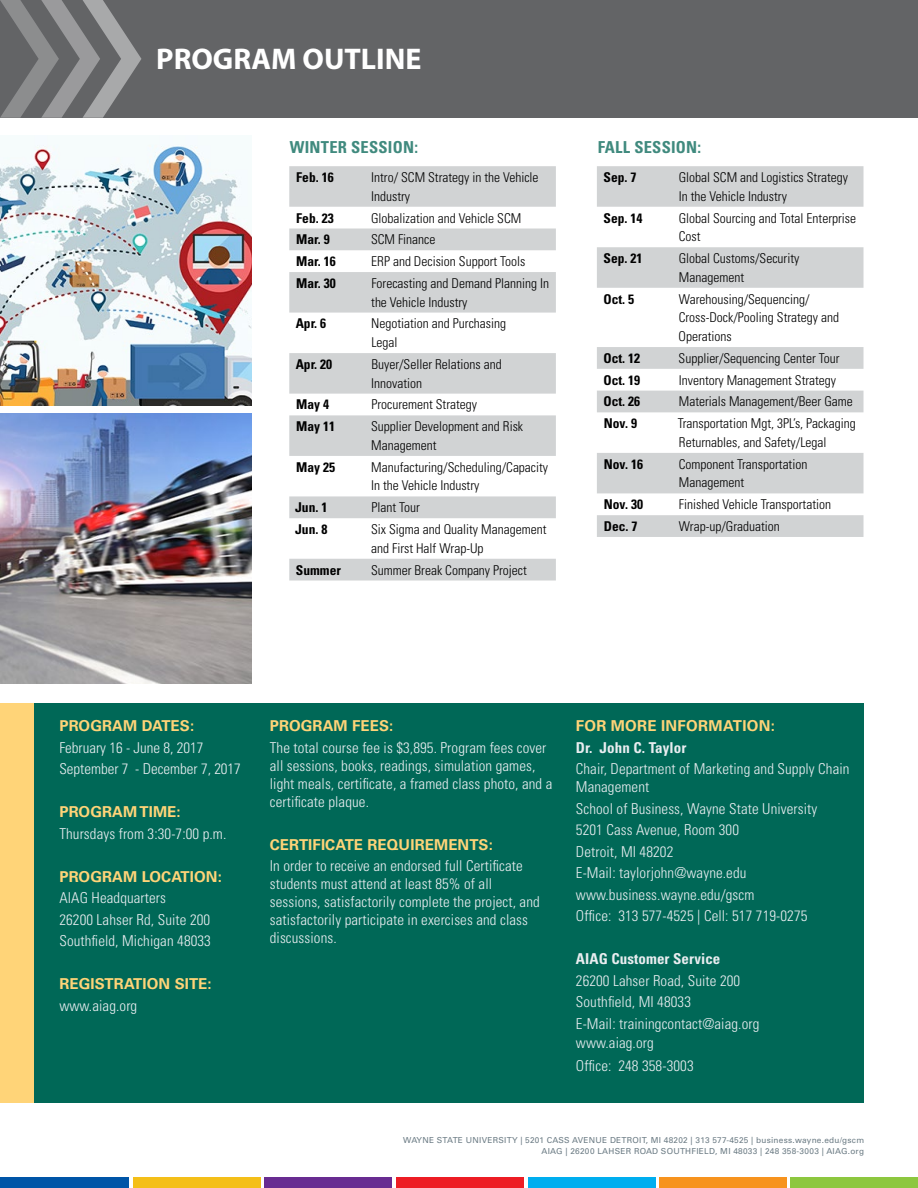
<style>
.page{position:relative;width:918px;height:1188px;background:#fff}
.page>*{position:absolute;margin:0;border:0;box-sizing:border-box;transform-origin:0 0}
.t1{font:700 30px "Myriad Pro";color:#fff}
.t2{font:700 condensed 16.5px "Univers LT Std";letter-spacing:.015em;color:#408a7e}
.t3{font:300 condensed 15px/21.5px "Univers LT Std";letter-spacing:.005em;color:#e9edf0}
.t4{font:700 15px "Univers LT Std";letter-spacing:.005em;color:#ffd478}
.t5{font:700 condensed 15px "Univers LT Std";letter-spacing:.005em;color:#e9edf0}
.t6{font:300 condensed 13.5px/18.8px "Univers LT Std";color:#000}
.t7{font:700 condensed 13.5px "Univers LT Std";color:#000}
.t8{font:8.25px/10.5px "Univers LT Std";letter-spacing:.03em;color:#6b7b84;text-align:right}
</style>
<div class="page">
<div style="left:0;top:1178px;width:129px;height:10px;background:#0055a7"></div>
<div style="left:133px;top:1178px;width:128px;height:10px;background:#f4bf18"></div>
<div style="left:264px;top:1178px;width:128px;height:10px;background:#682c91"></div>
<div style="left:396px;top:1178px;width:128px;height:10px;background:#ed1d24"></div>
<div style="left:528px;top:1178px;width:127px;height:10px;background:#00aeef"></div>
<div style="left:659px;top:1178px;width:128px;height:10px;background:#f7931e"></div>
<div style="left:791px;top:1178px;width:127px;height:10px;background:#8dc73f"></div>
<svg style="left:289px;top:166px;width:267px;height:415px;fill:#d1d3d4"></svg>
<svg style="left:597px;top:166px;width:267px;height:371px"></svg>
<img style="left:0;top:144px;width:251px;height:262px">
<div style="left:0;top:0;width:918px;height:118px;background:#636466"></div>
<svg style="left:0;top:0;width:141px;height:118px"></svg>
<div style="left:34px;top:703px;width:830px;height:400px;background:#006857"></div>
<img style="left:0;top:414px;width:251px;height:270px">
<div style="left:0;top:703px;width:33px;height:400px;background:#ffd478"></div>
<h1 class="t1" style="left:156px;top:39px;width:267px">PROGRAM OUTLINE</h1>
<p class="t2" style="left:290px;top:137px;width:130px">WINTER SESSION:</p>
<p class="t7" style="left:296px;top:169px;width:39px">Feb. 16</p>
<p class="t6" style="left:371px;top:168px;width:169px">Intro/ SCM Strategy in the Vehicle<br>Industry</p>
<p class="t7" style="left:296px;top:209px;width:39px">Feb. 23</p>
<p class="t6" style="left:371px;top:208px;width:152px">Globalization and Vehicle SCM</p>
<p class="t7" style="left:296px;top:231px;width:35px">Mar. 9</p>
<p class="t6" style="left:371px;top:230px;width:66px">SCM Finance</p>
<p class="t7" style="left:296px;top:253px;width:41px">Mar. 16</p>
<p class="t6" style="left:371px;top:252px;width:156px">ERP and Decision Support Tools</p>
<p class="t7" style="left:296px;top:275px;width:41px">Mar. 30</p>
<p class="t6" style="left:371px;top:274px;width:179px">Forecasting and Demand Planning In the Vehicle Industry</p>
<p class="t7" style="left:296px;top:315px;width:32px">Apr. 6</p>
<p class="t6" style="left:371px;top:314px;width:136px">Negotiation and Purchasing<br>Legal</p>
<p class="t7" style="left:296px;top:356px;width:38px">Apr. 20</p>
<p class="t6" style="left:371px;top:355px;width:132px">Buyer/Seller Relations and<br>Innovation</p>
<p class="t7" style="left:296px;top:396px;width:34px">May 4</p>
<p class="t6" style="left:371px;top:395px;width:107px">Procurement Strategy</p>
<p class="t7" style="left:296px;top:418px;width:40px">May 11</p>
<p class="t6" style="left:371px;top:417px;width:154px">Supplier Development and Risk<br>Management</p>
<p class="t7" style="left:296px;top:459px;width:40px">May 25</p>
<p class="t6" style="left:371px;top:458px;width:179px">Manufacturing/Scheduling/Capacity<br>In the Vehicle Industry</p>
<p class="t7" style="left:295px;top:499px;width:34px">Jun. 1</p>
<p class="t6" style="left:371px;top:498px;width:50px">Plant Tour</p>
<p class="t7" style="left:295px;top:521px;width:34px">Jun. 8</p>
<p class="t6" style="left:371px;top:520px;width:177px">Six Sigma and Quality Management and First Half Wrap-Up</p>
<p class="t7" style="left:296px;top:561px;width:46px">Summer</p>
<p class="t6" style="left:371px;top:560px;width:157px">Summer Break Company Project</p>
<p class="t2" style="left:598px;top:137px;width:105px">FALL SESSION:</p>
<p class="t7" style="left:604px;top:169px;width:34px">Sep. 7</p>
<p class="t6" style="left:679px;top:168px;width:171px">Global SCM and Logistics Strategy<br>In the Vehicle Industry</p>
<p class="t7" style="left:604px;top:209px;width:40px">Sep. 14</p>
<p class="t6" style="left:679px;top:208px;width:179px">Global Sourcing and Total Enterprise<br>Cost</p>
<p class="t7" style="left:604px;top:250px;width:40px">Sep. 21</p>
<p class="t6" style="left:679px;top:249px;width:122px">Global Customs/Security<br>Management</p>
<p class="t7" style="left:603px;top:290px;width:32px">Oct. 5</p>
<p class="t6" style="left:679px;top:289px;width:162px">Warehousing/Sequencing/<br>Cross-Dock/Pooling Strategy and<br>Operations</p>
<p class="t7" style="left:604px;top:350px;width:38px">Oct. 12</p>
<p class="t6" style="left:679px;top:349px;width:162px">Supplier/Sequencing Center Tour</p>
<p class="t7" style="left:604px;top:372px;width:38px">Oct. 19</p>
<p class="t6" style="left:679px;top:370px;width:159px">Inventory Management Strategy</p>
<p class="t7" style="left:604px;top:393px;width:38px">Oct. 26</p>
<p class="t6" style="left:679px;top:392px;width:175px">Materials Management/Beer Game</p>
<p class="t7" style="left:604px;top:415px;width:35px">Nov. 9</p>
<p class="t6" style="left:678px;top:414px;width:179px">Transportation Mgt, 3PL’s, Packaging<br>Returnables, and Safety/Legal</p>
<p class="t7" style="left:604px;top:456px;width:41px">Nov. 16</p>
<p class="t6" style="left:679px;top:455px;width:130px">Component Transportation<br>Management</p>
<p class="t7" style="left:604px;top:496px;width:41px">Nov. 30</p>
<p class="t6" style="left:679px;top:495px;width:154px">Finished Vehicle Transportation</p>
<p class="t7" style="left:604px;top:518px;width:35px">Dec. 7</p>
<p class="t6" style="left:679px;top:517px;width:103px">Wrap-up/Graduation</p>
<p class="t4" style="left:59px;top:717px;width:136px">PROGRAM DATES:</p>
<p class="t3" style="left:59px;top:737px;width:183px">February 16 - June 8, 2017<br>September 7 - December 7, 2017</p>
<p class="t4" style="left:59px;top:803px;width:123px">PROGRAM TIME:</p>
<p class="t3" style="left:59px;top:823px;width:169px">Thursdays from 3:30-7:00 p.m.</p>
<p class="t4" style="left:59px;top:868px;width:164px">PROGRAM LOCATION:</p>
<p class="t3" style="left:59px;top:887px;width:153px">AIAG Headquarters<br>26200 Lahser Rd, Suite 200<br>Southfield, Michigan 48033</p>
<p class="t4" style="left:59px;top:975px;width:154px">REGISTRATION SITE:</p>
<p class="t3" style="left:59px;top:995px;width:79px">www.aiag.org</p>
<p class="t4" style="left:270px;top:717px;width:125px">PROGRAM FEES:</p>
<p class="t3" style="left:270px;top:738px;width:284px;line-height:18px">The total course fee is $3,895. Program fees cover all sessions, books, readings, simulation games, light meals, certificate, a framed class photo, and a certificate plaque.</p>
<p class="t4" style="left:270px;top:836px;width:225px">CERTIFICATE REQUIREMENTS:</p>
<p class="t3" style="left:270px;top:857px;width:272px;line-height:18px">In order to receive an endorsed full Certificate students must attend at least 85% of all sessions, satisfactorily complete the project, and satisfactorily participate in exercises and class discussions.</p>
<p class="t4" style="left:576px;top:717px;width:200px">FOR MORE INFORMATION:</p>
<p class="t5" style="left:576px;top:738px;width:112px">Dr. John C. Taylor</p>
<p class="t3" style="left:576px;top:760px;width:275px;line-height:18px">Chair, Department of Marketing and Supply Chain<br>Management</p>
<p class="t3" style="left:576px;top:798px;width:243px">School of Business, Wayne State University<br>5201 Cass Avenue, Room 300<br>Detroit, MI 48202<br>E-Mail: taylorjohn@wayne.edu www.business.wayne.edu/gscm<br>Office: 313 577-4525 | Cell: 517 719-0275</p>
<p class="t5" style="left:576px;top:950px;width:146px">AIAG Customer Service</p>
<p class="t3" style="left:576px;top:970px;width:185px">26200 Lahser Road, Suite 200<br>Southfield, MI 48033<br>E-Mail: trainingcontact@aiag.org</p>
<p class="t3" style="left:576px;top:1031px;width:119px;line-height:23px">www.aiag.org<br>Office: 248 358-3003</p>
<p class="t8" style="left:403px;top:1135px;width:462px">WAYNE STATE UNIVERSITY | 5201 CASS AVENUE DETROIT, MI 48202 | 313 577-4525 | business.wayne.edu/gscm<br>AIAG | 26200 LAHSER ROAD SOUTHFIELD, MI 48033 | 248 358-3003 | AIAG.org</p>
</div>
